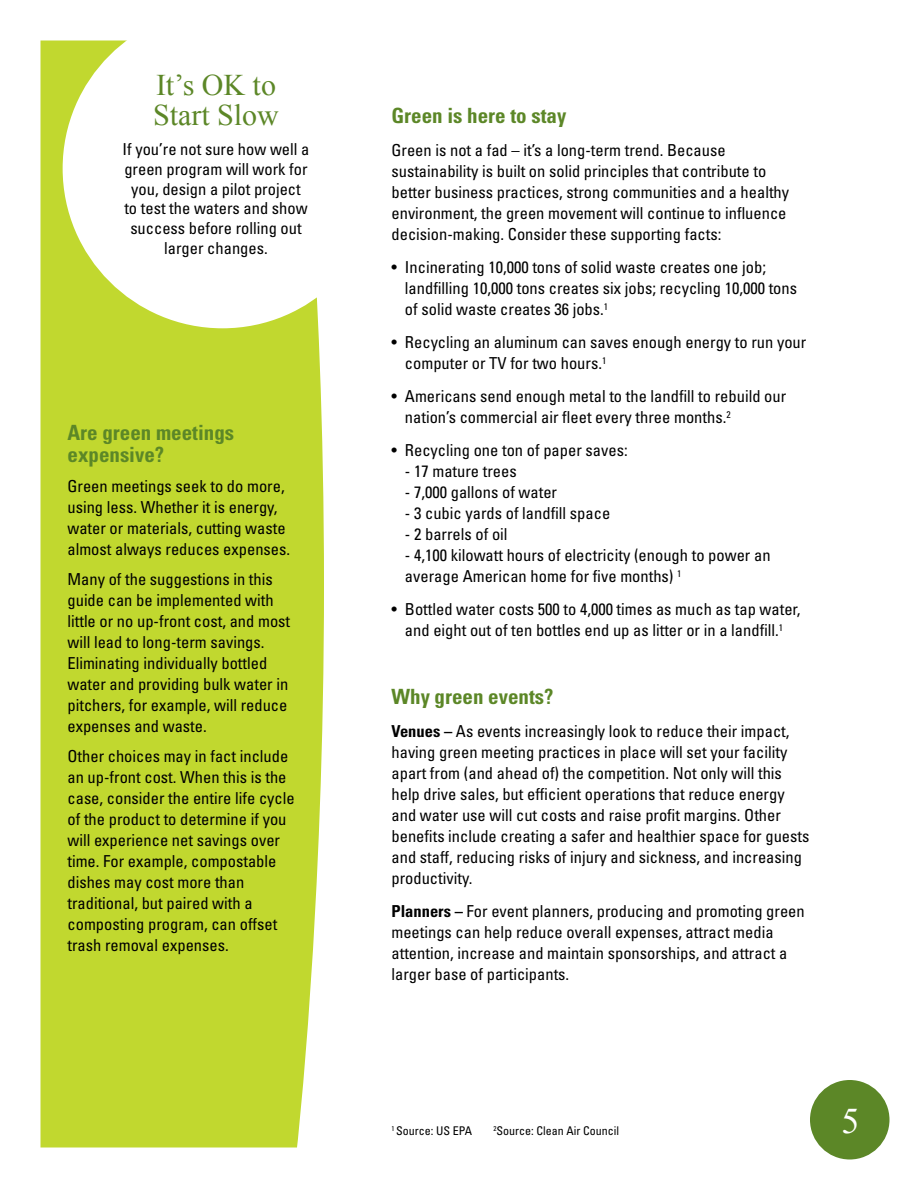
<style>
.page{position:relative;width:918px;height:1188px;background:#fff}
.page>*{position:absolute;margin:0;border:0;box-sizing:border-box;transform-origin:0 0}
.t1{font:36px "Times New Roman";color:#fff}
.t2{font:30px/30px "Times New Roman";color:#5c8727}
.t3{font:700 condensed 21px/22.5px "Univers LT Std";color:#5c8727}
.t4{font:condensed 16.5px/21px "Univers LT Std";color:#000}
.t5{font:condensed 12px "Univers LT Std";color:#000}
.s1{font-weight:700}
</style>
<div class="page">
<div style="left:810px;top:1080px;width:80px;height:80px;background:#5c8727;border-radius:50%"></div>
<div style="left:40px;top:40px;width:284px;height:1108px;background:#c1d82f"></div>
<div style="left:63px;top:9px;width:319px;height:319px;background:#fff;border-radius:50%"></div>
<h2 class="t2" style="left:153px;top:69px;width:127px">It’s OK to<br>Start Slow</h2>
<p class="t4" style="left:123px;top:139px;width:188px;line-height:19.8px;text-align:center">If you’re not sure how well a green program will work for you, design a pilot project<br>to test the waters and show success before rolling out larger changes.</p>
<p class="t3" style="left:68px;top:421px;width:168px">Are green meetings expensive?</p>
<p class="t4" style="left:68px;top:476px;width:224px">Green meetings seek to do more, using less. Whether it is energy, water or materials, cutting waste almost always reduces expenses.</p>
<p class="t4" style="left:68px;top:569px;width:224px">Many of the suggestions in this guide can be implemented with little or no up-front cost, and most will lead to long-term savings.<br>Eliminating individually bottled water and providing bulk water in pitchers, for example, will reduce expenses and waste.</p>
<p class="t4" style="left:68px;top:746px;width:229px">Other choices may in fact include an up-front cost. When this is the case, consider the entire life cycle of the product to determine if you will experience net savings over time. For example, compostable dishes may cost more than traditional, but paired with a composting program, can offset trash removal expenses.</p>
<p class="t3" style="left:392px;top:104px;width:176px">Green is here to stay</p>
<p class="t4" style="left:392px;top:140px;width:399px">Green is not a fad – it’s a long-term trend. Because sustainability is built on solid principles that contribute to better business practices, strong communities and a healthy environment, the green movement will continue to influence decision-making. Consider these supporting facts:</p>
<p class="t4" style="left:405px;top:257px;width:394px;text-indent:-13px">• Incinerating 10,000 tons of solid waste creates one job; landfilling 10,000 tons creates six jobs; recycling 10,000 tons of solid waste creates 36 jobs.<sup>1</sup></p>
<p class="t4" style="left:405px;top:332px;width:403px;text-indent:-13px">• Recycling an aluminum can saves enough energy to run your computer or TV for two hours.<sup>1</sup></p>
<p class="t4" style="left:405px;top:386px;width:383px;text-indent:-13px">• Americans send enough metal to the landfill to rebuild our nation’s commercial air fleet every three months.<sup>2</sup></p>
<p class="t4" style="left:391px;top:440px;width:238px">• Recycling one ton of paper saves:</p>
<p class="t4" style="left:405px;top:461px;width:113px">- 17 mature trees</p>
<p class="t4" style="left:405px;top:482px;width:154px">- 7,000 gallons of water</p>
<p class="t4" style="left:405px;top:503px;width:207px">- 3 cubic yards of landfill space</p>
<p class="t4" style="left:405px;top:524px;width:104px">- 2 barrels of oil</p>
<p class="t4" style="left:405px;top:545px;width:367px">- 4,100 kilowatt hours of electricity (enough to power an average American home for five months) <sup>1</sup></p>
<p class="t4" style="left:392px;top:599px;width:411px;text-align:center">• Bottled water costs 500 to 4,000 times as much as tap water, and eight out of ten bottles end up as litter or in a landfill.<sup>1</sup></p>
<p class="t3" style="left:392px;top:685px;width:164px">Why green events?</p>
<p class="t4" style="left:392px;top:720px;width:419px"><span class="s1">Venues –</span> As events increasingly look to reduce their impact, having green meeting practices in place will set your facility apart from (and ahead of) the competition. Not only will this help drive sales, but efficient operations that reduce energy and water use will cut costs and raise profit margins. Other benefits include creating a safer and healthier space for guests and staff, reducing risks of injury and sickness, and increasing productivity.</p>
<p class="t4" style="left:392px;top:900px;width:415px"><span class="s1">Planners –</span> For event planners, producing and promoting green meetings can help reduce overall expenses, attract media attention, increase and maintain sponsorships, and attract a larger base of participants.</p>
<p class="t5" style="left:392px;top:1123px;width:82px"><sup>1</sup> Source: US EPA</p>
<p class="t5" style="left:494px;top:1123px;width:127px"><sup>2</sup>Source: Clean Air Council</p>
<h1 class="t1" style="left:842px;top:1097px;width:19px">5</h1>
</div>
